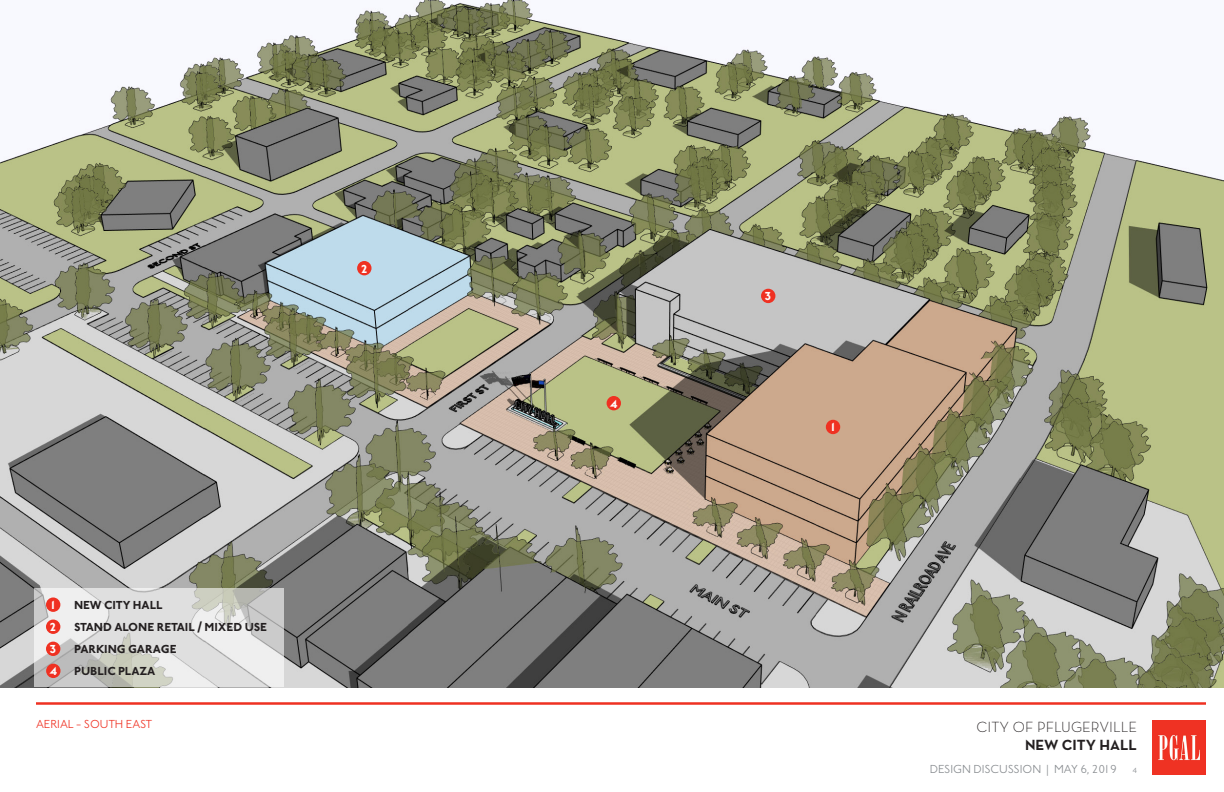
<style>
.page{position:relative;width:1224px;height:792px;background:#fff}
.page>*{position:absolute;margin:0;border:0;box-sizing:border-box;transform-origin:0 0}
.t1{font:300 15px "Neutraface Text";color:#231f20}
.t2{font:700 15px "Neutraface Text";color:#231f20}
.t3{font:700 12px "Johnston ITC Std";color:#231f20}
.t4{font:300 12px "Johnston ITC Std";color:#868a8e}
.t5{font:300 12px "Johnston ITC Std";letter-spacing:-.005em;color:#ef3122}
.t6{font:700 12px "Johnston ITC Std";color:#fff}
.t7{font:300 8px "Johnston ITC Std";color:#868a8e}
</style>
<div class="page">
<hr style="left:36px;top:702px;width:1170px;height:3px;background:#ef3122">
<img style="left:1152px;top:720px;width:54px;height:54px">
<img style="left:0;top:0;width:1224px;height:687px">
<svg style="left:35px;top:588px;width:249px;height:99px"></svg>
<div style="left:46px;top:620px;width:14px;height:14px;background:#ef3122;border-radius:50%"></div>
<div style="left:46px;top:597px;width:14px;height:15px;background:#ef3122;border-radius:50%"></div>
<div style="left:46px;top:642px;width:14px;height:14px;background:#ef3122;border-radius:50%"></div>
<div style="left:46px;top:664px;width:15px;height:14px;background:#ef3122;border-radius:50%"></div>
<div style="left:826px;top:420px;width:14px;height:14px;background:#ef3122;border-radius:50%"></div>
<div style="left:357px;top:261px;width:15px;height:14px;background:#ef3122;border-radius:50%"></div>
<div style="left:761px;top:289px;width:14px;height:14px;background:#ef3122;border-radius:50%"></div>
<div style="left:607px;top:396px;width:14px;height:14px;background:#ef3122;border-radius:50%"></div>
<p class="t6" style="left:361px;top:261px;width:9px">2</p>
<p class="t6" style="left:50px;top:598px;width:9px">1</p>
<p class="t6" style="left:50px;top:642px;width:9px">3</p>
<p class="t6" style="left:50px;top:664px;width:9px">4</p>
<p class="t3" style="left:74px;top:664px;width:83px">PUBLIC PLAZA</p>
<p class="t3" style="left:74px;top:598px;width:90px">NEW CITY HALL</p>
<p class="t3" style="left:74px;top:620px;width:194px">STAND ALONE RETAIL / MIXED USE</p>
<p class="t6" style="left:50px;top:620px;width:9px">2</p>
<p class="t3" style="left:74px;top:642px;width:104px">PARKING GARAGE</p>
<p class="t5" style="left:36px;top:717px;width:118px">AERIAL - SOUTH EAST</p>
<p class="t6" style="left:610px;top:396px;width:9px">4</p>
<p class="t6" style="left:765px;top:289px;width:9px">3</p>
<p class="t6" style="left:829px;top:420px;width:9px">1</p>
<p class="t1" style="left:977px;top:717px;width:162px">CITY OF PFLUGERVILLE</p>
<p class="t7" style="left:1132px;top:766px;width:6px">4</p>
<p class="t2" style="left:1025px;top:735px;width:113px">NEW CITY HALL</p>
<p class="t4" style="left:930px;top:762px;width:189px">DESIGN DISCUSSION | MAY 6, 2019</p>
</div>
